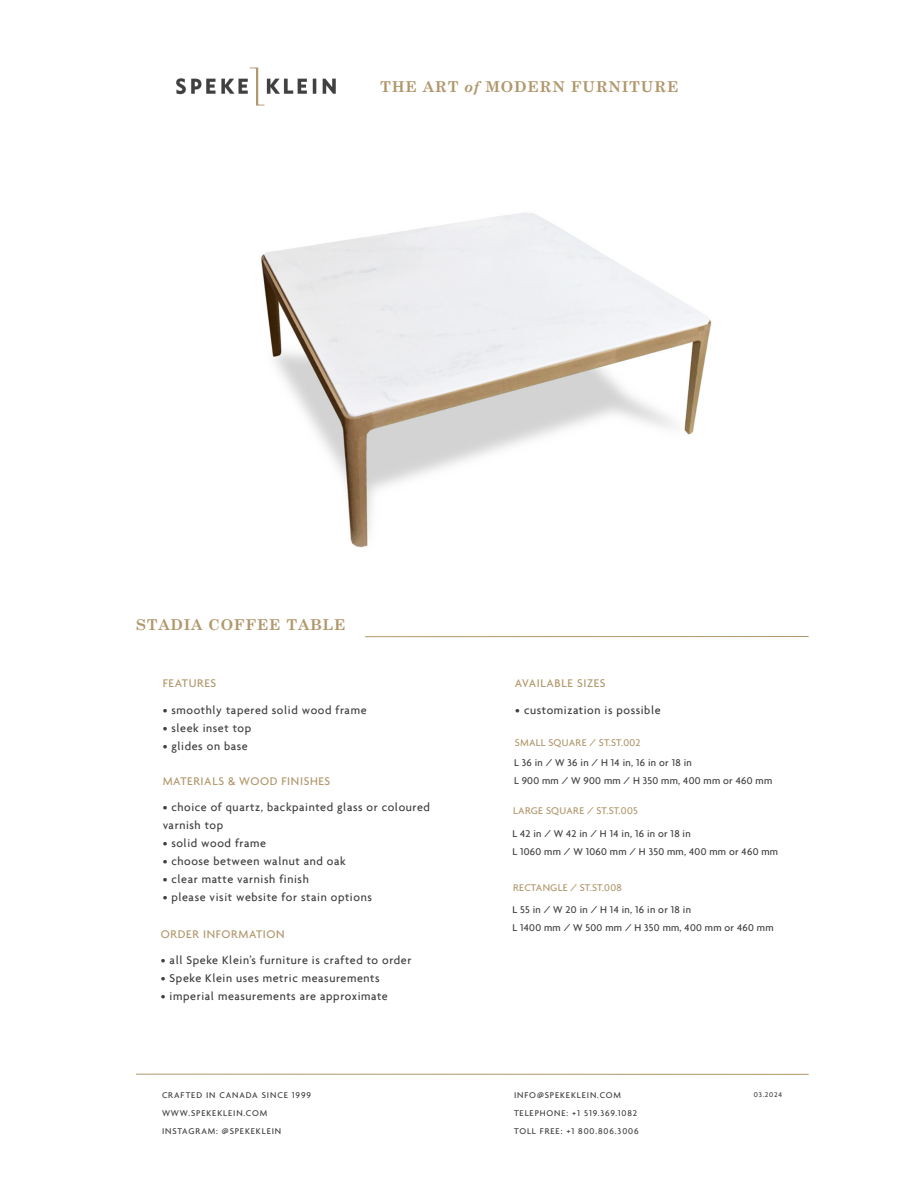
<style>
.page{position:relative;width:918px;height:1188px;background:#fff}
.page>*{position:absolute;margin:0;border:0;box-sizing:border-box;transform-origin:0 0}
.t1{font:700 15px "Century Schoolbook";letter-spacing:.05em;color:#b1976c}
.t2{font:500 12px "Agenda";letter-spacing:.05em;color:#3e3e3f}
.t3{font:500 12px "Agenda";letter-spacing:.05em;color:#b1976c}
.t4{font:500 10.5px "Agenda";letter-spacing:.025em;color:#3e3e3f}
.t5{font:500 10.5px "Agenda";letter-spacing:.025em;color:#b1976c}
.t6{font:500 9px "Agenda";letter-spacing:.1em;color:#3e3e3f}
.t7{font:500 7.5px "Agenda";letter-spacing:.1em;color:#3e3e3f}
.s1{font-style:italic}
</style>
<div class="page">
<img style="left:176px;top:67px;width:160px;height:39px">
<img style="left:261px;top:212px;width:451px;height:336px">
<hr style="left:365px;top:636px;width:444px;height:1px;background:#b1976c">
<hr style="left:136px;top:1074px;width:673px;height:1px;background:#b1976c">
<p class="t1" style="left:380px;top:78px;width:300px">THE ART <span class="s1">of</span> MODERN FURNITURE</p>
<p class="t1" style="left:136px;top:615px;width:211px">STADIA COFFEE TABLE</p>
<p class="t3" style="left:163px;top:675px;width:55px">FEATURES</p>
<p class="t2" style="left:163px;top:703px;width:205px">• smoothly tapered solid wood frame</p>
<p class="t2" style="left:163px;top:721px;width:90px">• sleek inset top</p>
<p class="t2" style="left:163px;top:739px;width:87px">• glides on base</p>
<p class="t3" style="left:163px;top:774px;width:169px">MATERIALS &amp; WOOD FINISHES</p>
<p class="t2" style="left:163px;top:800px;width:269px">• choice of quartz, backpainted glass or coloured</p>
<p class="t2" style="left:163px;top:818px;width:62px">varnish top</p>
<p class="t2" style="left:163px;top:836px;width:105px">• solid wood frame</p>
<p class="t2" style="left:163px;top:854px;width:185px">• choose between walnut and oak</p>
<p class="t2" style="left:163px;top:872px;width:148px">• clear matte varnish finish</p>
<p class="t2" style="left:163px;top:890px;width:211px">• please visit website for stain options</p>
<p class="t3" style="left:161px;top:927px;width:125px">ORDER INFORMATION</p>
<p class="t2" style="left:161px;top:953px;width:252px">• all Speke Klein’s furniture is crafted to order</p>
<p class="t2" style="left:161px;top:971px;width:220px">• Speke Klein uses metric measurements</p>
<p class="t2" style="left:161px;top:989px;width:228px">• imperial measurements are approximate</p>
<p class="t6" style="left:162px;top:1090px;width:151px">CRAFTED IN CANADA SINCE 1999</p>
<p class="t6" style="left:162px;top:1108px;width:107px">WWW.SPEKEKLEIN.COM</p>
<p class="t6" style="left:162px;top:1126px;width:121px">INSTAGRAM: @SPEKEKLEIN</p>
<p class="t3" style="left:515px;top:675px;width:92px">AVAILABLE SIZES</p>
<p class="t2" style="left:515px;top:703px;width:147px">• customization is possible</p>
<p class="t5" style="left:515px;top:737px;width:127px">SMALL SQUARE / ST.ST.002</p>
<p class="t4" style="left:514px;top:756px;width:179px">L 36 in / W 36 in / H 14 in, 16 in or 18 in</p>
<p class="t4" style="left:514px;top:774px;width:260px">L 900 mm / W 900 mm / H 350 mm, 400 mm or 460 mm</p>
<p class="t5" style="left:513px;top:804px;width:126px">LARGE SQUARE / ST.ST.005</p>
<p class="t4" style="left:512px;top:827px;width:180px">L 42 in / W 42 in / H 14 in, 16 in or 18 in</p>
<p class="t4" style="left:512px;top:845px;width:267px">L 1060 mm / W 1060 mm / H 350 mm, 400 mm or 460 mm</p>
<p class="t5" style="left:513px;top:881px;width:110px">RECTANGLE / ST.ST.008</p>
<p class="t4" style="left:512px;top:904px;width:180px">L 55 in / W 20 in / H 14 in, 16 in or 18 in</p>
<p class="t4" style="left:512px;top:922px;width:263px">L 1400 mm / W 500 mm / H 350 mm, 400 mm or 460 mm</p>
<p class="t6" style="left:514px;top:1090px;width:108px">INFO@SPEKEKLEIN.COM</p>
<p class="t6" style="left:514px;top:1108px;width:125px">TELEPHONE: +1 519.369.1082</p>
<p class="t6" style="left:514px;top:1126px;width:126px">TOLL FREE: +1 800.806.3006</p>
<p class="t7" style="left:754px;top:1090px;width:30px">03.2024</p>
</div>
